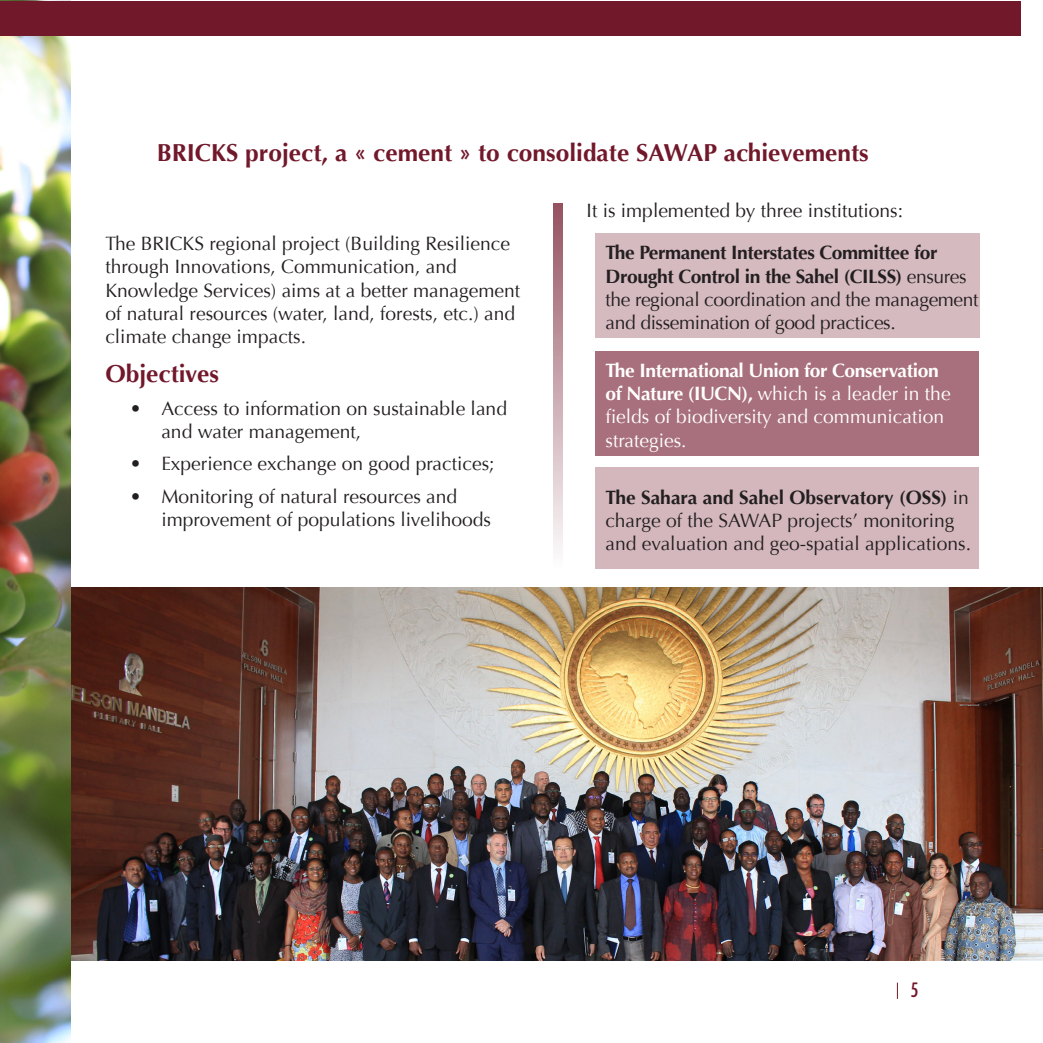
<style>
.page{position:relative;width:1043px;height:1043px;background:#fff}
.page>*{position:absolute;margin:0;border:0;box-sizing:border-box;transform-origin:0 0}
.t1{font:700 24.5px "Optima";color:#72182b}
.t2{font:19.25px/23.1px "Optima";color:#231f20}
.t3{font:19.25px/23.1px "Optima";letter-spacing:-.02em;color:#231f20}
.t4{font:19.25px/23.1px "Optima";color:#fff}
.t5{font:500 condensed 19.25px "Futura";color:#72182b}
.s1{font-weight:700}
</style>
<div class="page">
<svg style="left:897px;top:982px;width:1px;height:17px"></svg>
<img style="left:71px;top:588px;width:972px;height:372px">
<img style="left:0;top:0;width:71px;height:1043px">
<div style="left:0;top:1px;width:1021px;height:35px;background:#72182b"></div>
<div style="left:595px;top:233px;width:385px;height:104px;background:#d5bac0"></div>
<div style="left:595px;top:351px;width:384px;height:104px;background:#a8707c"></div>
<div style="left:595px;top:467px;width:384px;height:102px;background:#d3b7bd"></div>
<svg style="left:553px;top:203px;width:10px;height:345px;background:#c6a2aa"></svg>
<p class="t1" style="left:157px;top:139px;width:713px">BRICKS project, a « cement » to consolidate SAWAP achievements</p>
<p class="t2" style="left:586px;top:199px;width:318px">It is implemented by three institutions:</p>
<p class="t2" style="left:105px;top:232px;width:416px">The BRICKS regional project (Building Resilience through Innovations, Communication, and Knowledge Services) aims at a better management of natural resources (water, land, forests, etc.) and climate change impacts.</p>
<p class="t1" style="left:105px;top:359px;width:115px">Objectives</p>
<p class="t2" style="left:161px;top:397px;width:347px;text-indent:-32px">• Access to information on sustainable land and water management,</p>
<p class="t2" style="left:130px;top:452px;width:366px">• Experience exchange on good practices;</p>
<p class="t2" style="left:161px;top:485px;width:331px;text-indent:-32px">• Monitoring of natural resources and improvement of populations livelihoods</p>
<p class="t3" style="left:605px;top:242px;width:374px"><span class="s1">The Permanent Interstates Committee for Drought Control in the Sahel (CILSS)</span> ensures the regional coordination and the management and dissemination of good practices.</p>
<p class="t4" style="left:605px;top:359px;width:347px"><span class="s1">The International Union for Conservation of Nature (IUCN),</span> which is a leader in the fields of biodiversity and communication strategies.</p>
<p class="t2" style="left:605px;top:486px;width:367px"><span class="s1">The Sahara and Sahel Observatory (OSS)</span> in charge of the SAWAP projects’ monitoring and evaluation and geo-spatial applications.</p>
<p class="t5" style="left:910px;top:977px;width:9px">5</p>
</div>
